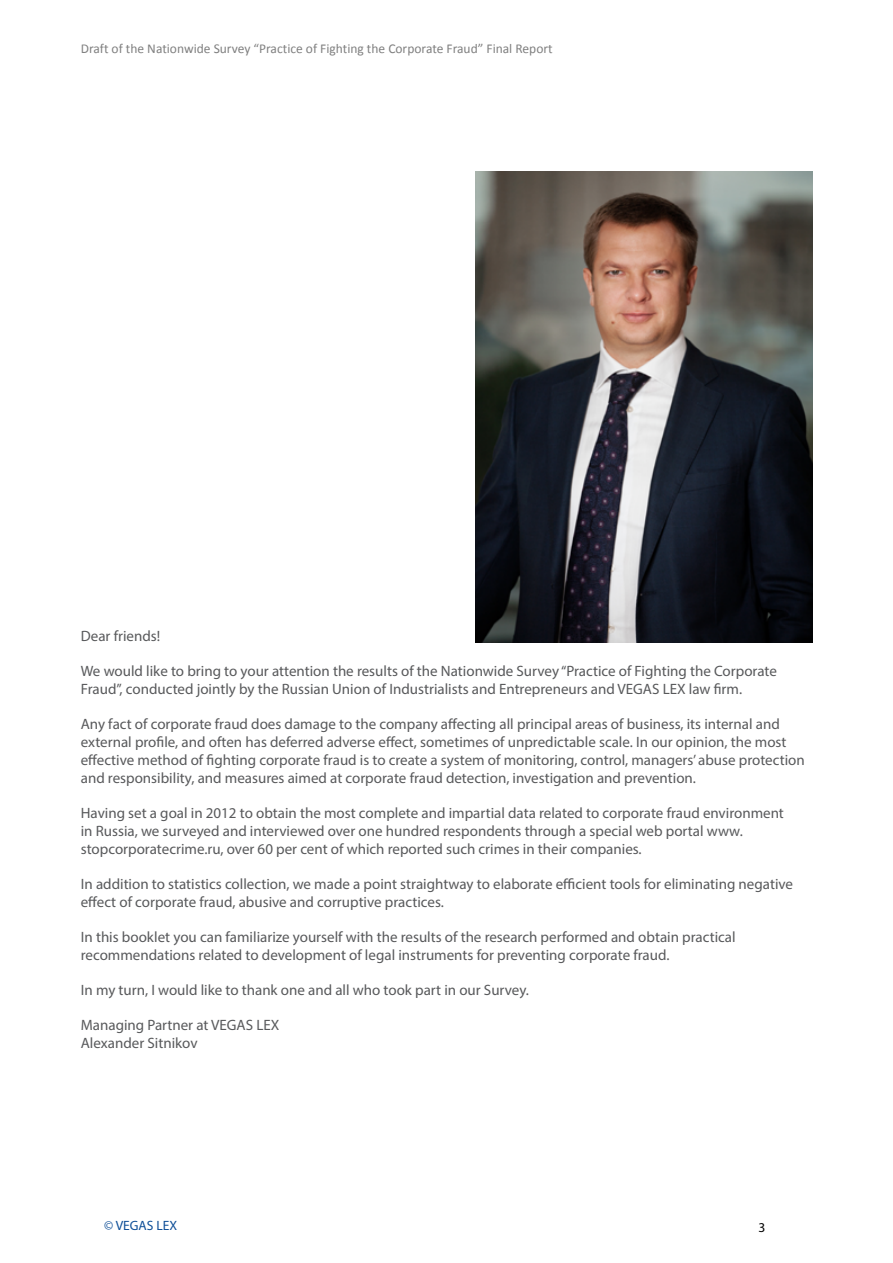
<style>
.page{position:relative;width:893px;height:1263px;background:#fff}
.page>*{position:absolute;margin:0;border:0;box-sizing:border-box;transform-origin:0 0}
.t1{font:15px/18px "Myriad Pro";color:#58595b}
.t2{font:13.5px "Calibri";color:#808080}
.t3{font:13.5px "Myriad Pro";color:#0e4e97}
.t4{font:13.5px "Myriad Pro";color:#000}
</style>
<div class="page">
<img style="left:475px;top:171px;width:337px;height:472px">
<p class="t2" style="left:81px;top:40px;width:473px">Draft of the Nationwide Survey “Practice of Fighting the Corporate Fraud” Final Report</p>
<p class="t1" style="left:81px;top:627px;width:81px">Dear friends!</p>
<p class="t1" style="left:81px;top:662px;width:698px">We would like to bring to your attention the results of the Nationwide Survey “Practice of Fighting the Corporate<br>Fraud”, conducted jointly by the Russian Union of Industrialists and Entrepreneurs and VEGAS LEX law firm.</p>
<p class="t1" style="left:81px;top:715px;width:725px">Any fact of corporate fraud does damage to the company affecting all principal areas of business, its internal and external profile, and often has deferred adverse effect, sometimes of unpredictable scale. In our opinion, the most effective method of fighting corporate fraud is to create a system of monitoring, control, managers’ abuse protection and responsibility, and measures aimed at corporate fraud detection, investigation and prevention.</p>
<p class="t1" style="left:81px;top:804px;width:705px">Having set a goal in 2012 to obtain the most complete and impartial data related to corporate fraud environment in Russia, we surveyed and interviewed over one hundred respondents through a special web portal www. stopcorporatecrime.ru, over 60 per cent of which reported such crimes in their companies.</p>
<p class="t1" style="left:81px;top:875px;width:714px">In addition to statistics collection, we made a point straightway to elaborate efficient tools for eliminating negative effect of corporate fraud, abusive and corruptive practices.</p>
<p class="t1" style="left:81px;top:928px;width:656px">In this booklet you can familiarize yourself with the results of the research performed and obtain practical recommendations related to development of legal instruments for preventing corporate fraud.</p>
<p class="t1" style="left:81px;top:981px;width:450px">In my turn, I would like to thank one and all who took part in our Survey.</p>
<p class="t1" style="left:81px;top:1016px;width:200px">Managing Partner at VEGAS LEX<br>Alexander Sitnikov</p>
<p class="t3" style="left:104px;top:1217px;width:74px">© VEGAS LEX</p>
<p class="t4" style="left:758px;top:1219px;width:8px">3</p>
</div>
